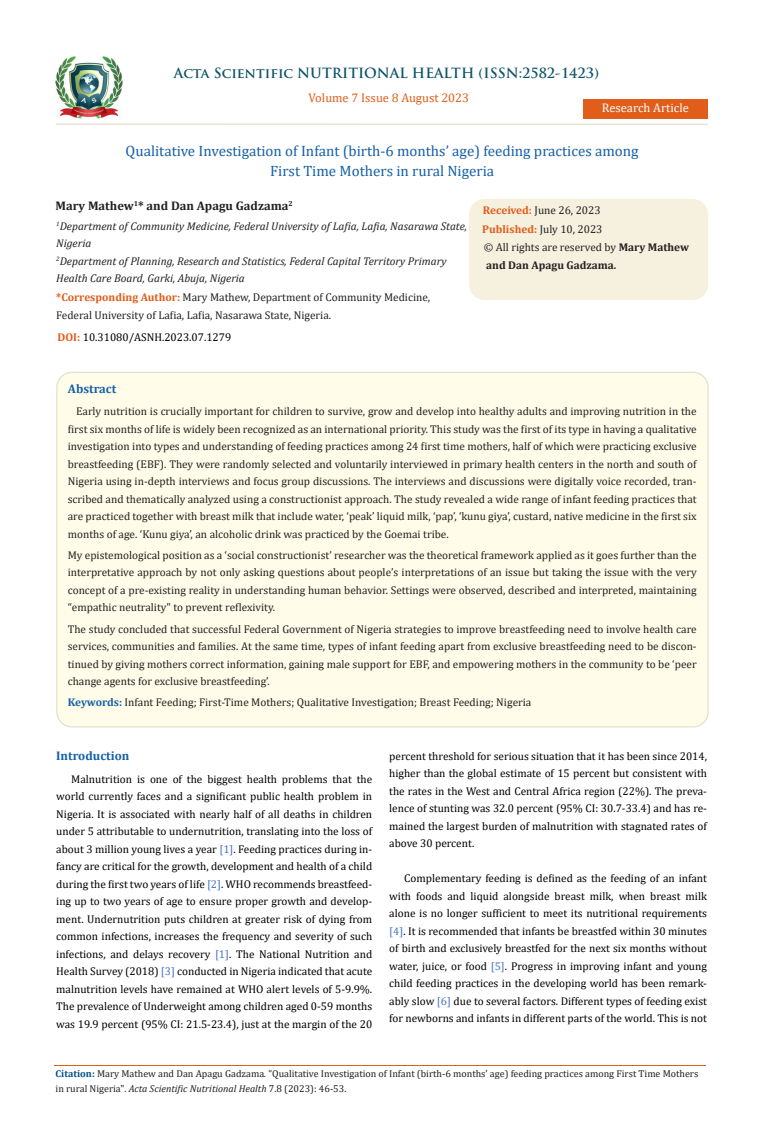
<style>
.page{position:relative;width:764px;height:1140px;background:#fff}
.page>*{position:absolute;margin:0;border:0;box-sizing:border-box;transform-origin:0 0}
.t1{font:15px/20px "Cambria";color:#1560a6;text-align:center}
.t2{font:700 13.75px "Trajan Pro";color:#0e546a}
._10-OS-Abstract{font:700 12.5px "Cambria";color:#231f20}
.t3{font:12.5px "Cambria";color:#e05d1a}
.t4{font:700 12.5px "Cambria";color:#1560a6}
.t5{font:12.5px "Cambria";color:#fff}
.t6{font:11.25px/17.5px "Cambria";color:#231f20;text-align:justify}
.t7{font:11.25px/17.5px "Cambria";color:#000;text-align:justify}
._10-OS-Abstract-2{font:italic 11.25px/17.5px "Cambria";color:#231f20}
.t8{font:700 11.25px/17.5px "Cambria";color:#231f20}
.t9{font:10px/15px "Cambria";color:#231f20}
.s1{font-weight:700;color:#e05d1a}
.s2{font-weight:400}
.s3{font-style:italic}
.s4{font-weight:700;color:#1560a6}
.s5{color:#4472c4}
.s6{font-weight:700;color:#035089}
</style>
<div class="page">
<img style="left:56px;top:57px;width:66px;height:61px">
<div style="left:583px;top:99px;width:124px;height:20px;background:#e05d1a"></div>
<div style="left:470px;top:200px;width:237px;height:99px;background:#f6f0df;border-radius:15px"></div>
<div style="left:469px;top:199px;width:239px;height:101px;border:1px solid #f6f0df;border-radius:15px"></div>
<div style="left:57px;top:372px;width:651px;height:355px;background:#fffde9;border-radius:15px"></div>
<hr style="left:54px;top:1066px;width:652px;height:1px;background:#e05d1a">
<hr style="left:56px;top:123px;width:651px;height:2px;background:#e5dfce">
<p class="t2" style="left:174px;top:64px;width:427px">Acta Scientific NUTRITIONAL HEALTH (ISSN:2582-1423)</p>
<p class="t3" style="left:309px;top:91px;width:162px">Volume 7 Issue 8 August 2023</p>
<p class="t5" style="left:602px;top:100px;width:89px">Research Article</p>
<p class="t1" style="left:126px;top:140px;width:514px">Qualitative Investigation of Infant (birth-6 months’ age) feeding practices among<br>First Time Mothers in rural Nigeria</p>
<p class="_10-OS-Abstract" style="left:56px;top:197px;width:239px">Mary Mathew<sup>1</sup>* and Dan Apagu Gadzama<sup>2</sup></p>
<p class="_10-OS-Abstract-2" style="left:56px;top:216px;width:412px"><sup>1</sup>Department of Community Medicine, Federal University of Lafia, Lafia, Nasarawa State,<br>Nigeria</p>
<p class="_10-OS-Abstract-2" style="left:56px;top:251px;width:392px"><sup>2</sup>Department of Planning, Research and Statistics, Federal Capital Territory Primary<br>Health Care Board, Garki, Abuja, Nigeria</p>
<p class="t6" style="left:56px;top:289px;width:375px"><span class="s1">*Corresponding Author:</span> Mary Mathew, Department of Community Medicine,<br>Federal University of Lafia, Lafia, Nasarawa State, Nigeria.</p>
<p class="t6" style="left:483px;top:201px;width:119px"><span class="s1">Received:</span> June 26, 2023</p>
<p class="t6" style="left:482px;top:220px;width:122px"><span class="s1">Published:</span> July 10, 2023</p>
<p class="t8" style="left:484px;top:238px;width:207px"><span class="s2">© All rights are reserved by</span> Mary Mathew and Dan Apagu Gadzama<span class="s3">.</span></p>
<p class="t7" style="left:57px;top:329px;width:175px"><span class="s1">DOI:</span> 10.31080/ASNH.2023.07.1279</p>
<p class="t4" style="left:68px;top:380px;width:50px">Abstract</p>
<p class="t6" style="left:68px;top:403px;width:630px;text-indent:8px">Early nutrition is crucially important for children to survive, grow and develop into healthy adults and improving nutrition in the first six months of life is widely been recognized as an international priority. This study was the first of its type in having a qualitative investigation into types and understanding of feeding practices among 24 first time mothers, half of which were practicing exclusive breastfeeding (EBF). They were randomly selected and voluntarily interviewed in primary health centers in the north and south of Nigeria using in-depth interviews and focus group discussions. The interviews and discussions were digitally voice recorded, tran&shy;scribed and thematically analyzed using a constructionist approach. The study revealed a wide range of infant feeding practices that are practiced together with breast milk that include water, ‘peak’ liquid milk, ‘pap’, ‘kunu giya’, custard, native medicine in the first six months of age. ‘Kunu giya’, an alcoholic drink was practiced by the Goemai tribe.</p>
<p class="t6" style="left:68px;top:546px;width:630px">My epistemological position as a ‘social constructionist’ researcher was the theoretical framework applied as it goes further than the interpretative approach by not only asking questions about people’s interpretations of an issue but taking the issue with the very concept of a pre-existing reality in understanding human behavior. Settings were observed, described and interpreted, maintaining “empathic neutrality" to prevent reflexivity.</p>
<p class="t6" style="left:68px;top:620px;width:630px">The study concluded that successful Federal Government of Nigeria strategies to improve breastfeeding need to involve health care services, communities and families. At the same time, types of infant feeding apart from exclusive breastfeeding need to be discon&shy;tinued by giving mothers correct information, gaining male support for EBF, and empowering mothers in the community to be ‘peer change agents for exclusive breastfeeding’.</p>
<p class="t6" style="left:68px;top:694px;width:465px"><span class="s4">Keywords:</span> Infant Feeding; First-Time Mothers; Qualitative Investigation; Breast Feeding; Nigeria</p>
<p class="t4" style="left:56px;top:747px;width:75px">Introduction</p>
<p class="t7" style="left:56px;top:770px;width:317px;text-indent:15px">Malnutrition is one of the biggest health problems that the world currently faces and a significant public health problem in Nigeria. It is associated with nearly half of all deaths in children under 5 attributable to undernutrition, translating into the loss of about 3 million young lives a year <span class="s5">[1]</span>. Feeding practices during in&shy;fancy are critical for the growth, development and health of a child during the first two years of life <span class="s5">[2]</span>. WHO recommends breastfeed&shy;ing up to two years of age to ensure proper growth and develop&shy;ment. Undernutrition puts children at greater risk of dying from common infections, increases the frequency and severity of such infections, and delays recovery <span class="s5">[1]</span>. The National Nutrition and Health Survey (2018) <span class="s5">[3]</span> conducted in Nigeria indicated that acute malnutrition levels have remained at WHO alert levels of 5-9.9%.<br>The prevalence of Underweight among children aged 0-59 months was 19.9 percent (95% CI: 21.5-23.4), just at the margin of the 20</p>
<p class="t7" style="left:389px;top:747px;width:319px">percent threshold for serious situation that it has been since 2014, higher than the global estimate of 15 percent but consistent with the rates in the West and Central Africa region (22%). The preva&shy;lence of stunting was 32.0 percent (95% CI: 30.7-33.4) and has re&shy;mained the largest burden of malnutrition with stagnated rates of above 30 percent.</p>
<p class="t7" style="left:389px;top:869px;width:319px;text-indent:15px">Complementary feeding is defined as the feeding of an infant with foods and liquid alongside breast milk, when breast milk alone is no longer sufficient to meet its nutritional requirements <span class="s5">[4]</span>. It is recommended that infants be breastfed within 30 minutes of birth and exclusively breastfed for the next six months without water, juice, or food <span class="s5">[5]</span>. Progress in improving infant and young child feeding practices in the developing world has been remark&shy;ably slow <span class="s5">[6]</span> due to several factors. Different types of feeding exist for newborns and infants in different parts of the world. This is not</p>
<p class="t9" style="left:56px;top:1066px;width:644px"><span class="s6">Citation:</span> Mary Mathew and Dan Apagu Gadzama<span class="s3">.</span> “Qualitative Investigation of Infant (birth-6 months’ age) feeding practices among First Time Mothers in rural Nigeria". <span class="s3">Acta Scientific Nutritional Health</span> 7.8 (2023): 46-53.</p>
</div>
